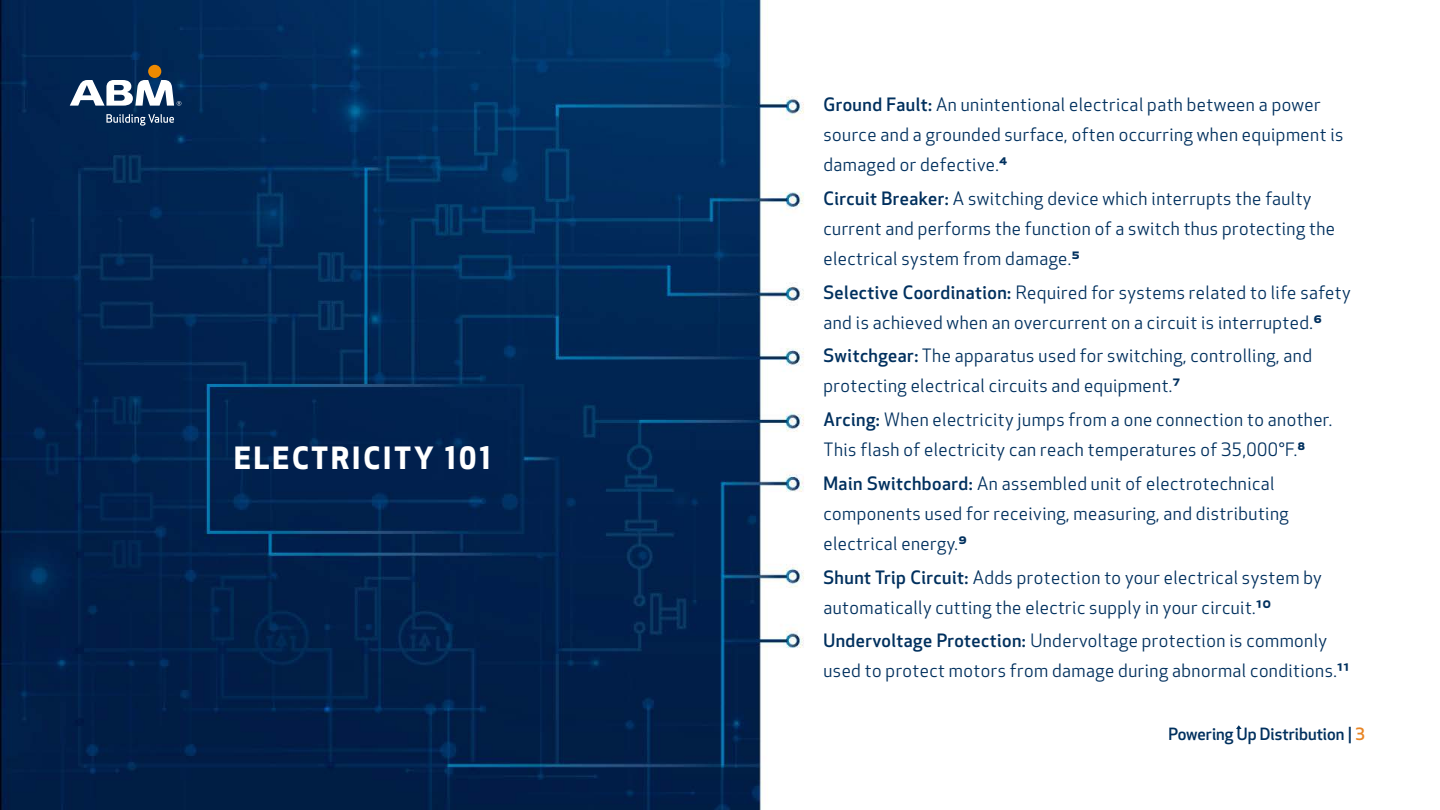
<style>
.page{position:relative;width:1440px;height:810px;background:#fff}
.page>*{position:absolute;margin:0;border:0;box-sizing:border-box;transform-origin:0 0}
.t1{font:700 30px "Apex New";letter-spacing:.1em;color:#fff}
.t2{font:18px/30px "Apex New";letter-spacing:.025em;color:#00305e}
.t3{font:500 16.5px "Apex New";color:#00305e}
.s1{font-weight:500}
.s2{color:#e88524}
</style>
<div class="page">
<img style="left:0;top:0;width:804px;height:810px">
<svg style="left:1236px;top:725px;width:6px;height:4px"></svg>
<div style="left:148px;top:65px;width:13px;height:13px;background:#ef8a00;border-radius:50%"></div>
<svg style="left:106px;top:114px;width:68px;height:12px"></svg>
<svg style="left:70px;top:80px;width:111px;height:26px"></svg>
<h1 class="t1" style="left:234px;top:436px;width:258px">ELECTRICITY 101</h1>
<p class="t2" style="left:824px;top:89px;width:521px"><span class="s1">Ground Fault:</span> An unintentional electrical path between a power source and a grounded surface, often occurring when equipment is damaged or defective.<span class="s1">⁴</span></p>
<p class="t2" style="left:824px;top:183px;width:513px"><span class="s1">Circuit Breaker:</span> A switching device which interrupts the faulty current and performs the function of a switch thus protecting the electrical system from damage.<span class="s1">⁵</span></p>
<p class="t2" style="left:824px;top:277px;width:529px"><span class="s1">Selective Coordination:</span> Required for systems related to life safety and is achieved when an overcurrent on a circuit is interrupted.<span class="s1">⁶</span></p>
<p class="t2" style="left:824px;top:341px;width:490px"><span class="s1">Switchgear:</span> The apparatus used for switching, controlling, and protecting electrical circuits and equipment.<span class="s1">⁷</span></p>
<p class="t2" style="left:824px;top:405px;width:510px"><span class="s1">Arcing:</span> When electricity jumps from a one connection to another.<br>This flash of electricity can reach temperatures of 35,000°F.<span class="s1">⁸</span></p>
<p class="t2" style="left:824px;top:468px;width:467px"><span class="s1">Main Switchboard:</span> An assembled unit of electrotechnical components used for receiving, measuring, and distributing electrical energy.<span class="s1">⁹</span></p>
<p class="t2" style="left:824px;top:562px;width:500px"><span class="s1">Shunt Trip Circuit:</span> Adds protection to your electrical system by automatically cutting the electric supply in your circuit.<span class="s1">¹⁰</span></p>
<p class="t2" style="left:824px;top:626px;width:527px"><span class="s1">Undervoltage Protection:</span> Undervoltage protection is commonly used to protect motors from damage during abnormal conditions.<span class="s1">¹¹</span></p>
<p class="t3" style="left:1168px;top:722px;width:198px">Powering Up Distribution | <span class="s2">3</span></p>
</div>
